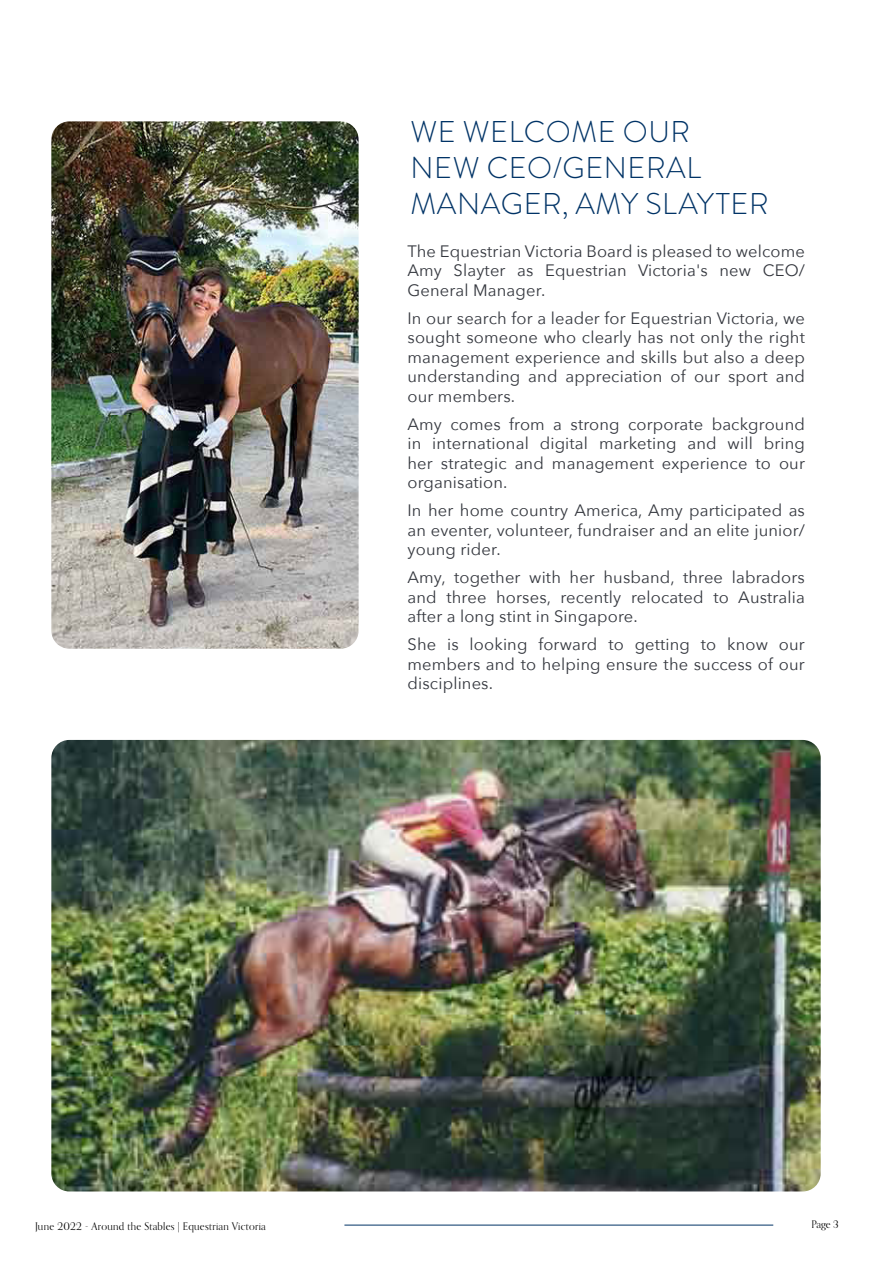
<style>
.page{position:relative;width:893px;height:1263px;background:#fff}
.page>*{position:absolute;margin:0;border:0;box-sizing:border-box;transform-origin:0 0}
.t1{font:300 30px/36px "Brandon Grotesque";letter-spacing:.02em;color:#036}
.t2{font:16.5px/19.5px "Avenir Next";letter-spacing:.01em;color:#34373e;text-align:justify}
.t3{font:10.5px "Orpheus Pro";letter-spacing:.025em;color:#000}
</style>
<div class="page">
<hr style="left:344px;top:1225px;width:429px;height:1px;background:#036">
<img style="left:51px;top:740px;width:770px;height:451px">
<img style="left:51px;top:121px;width:308px;height:528px">
<h1 class="t1" style="left:410px;top:114px;width:360px">WE WELCOME OUR<br>NEW CEO/GENERAL<br>MANAGER, AMY SLAYTER</h1>
<p class="t2" style="left:408px;top:241px;width:399px">The Equestrian Victoria Board is pleased to welcome Amy Slayter as Equestrian Victoria's new CEO/ General Manager.</p>
<p class="t2" style="left:408px;top:308px;width:399px">In our search for a leader for Equestrian Victoria, we sought someone who clearly has not only the right management experience and skills but also a deep understanding and appreciation of our sport and our members.</p>
<p class="t2" style="left:408px;top:414px;width:399px">Amy comes from a strong corporate background in international digital marketing and will bring her strategic and management experience to our organisation.</p>
<p class="t2" style="left:408px;top:500px;width:399px">In her home country America, Amy participated as an eventer, volunteer, fundraiser and an elite junior/ young rider.</p>
<p class="t2" style="left:408px;top:567px;width:399px">Amy, together with her husband, three labradors and three horses, recently relocated to Australia after a long stint in Singapore.</p>
<p class="t2" style="left:408px;top:634px;width:399px">She is looking forward to getting to know our members and to helping ensure the success of our disciplines.</p>
<p class="t3" style="left:35px;top:1219px;width:232px">June 2022 - Around the Stables | Equestrian Victoria</p>
<p class="t3" style="left:811px;top:1218px;width:29px">Page 3</p>
</div>
